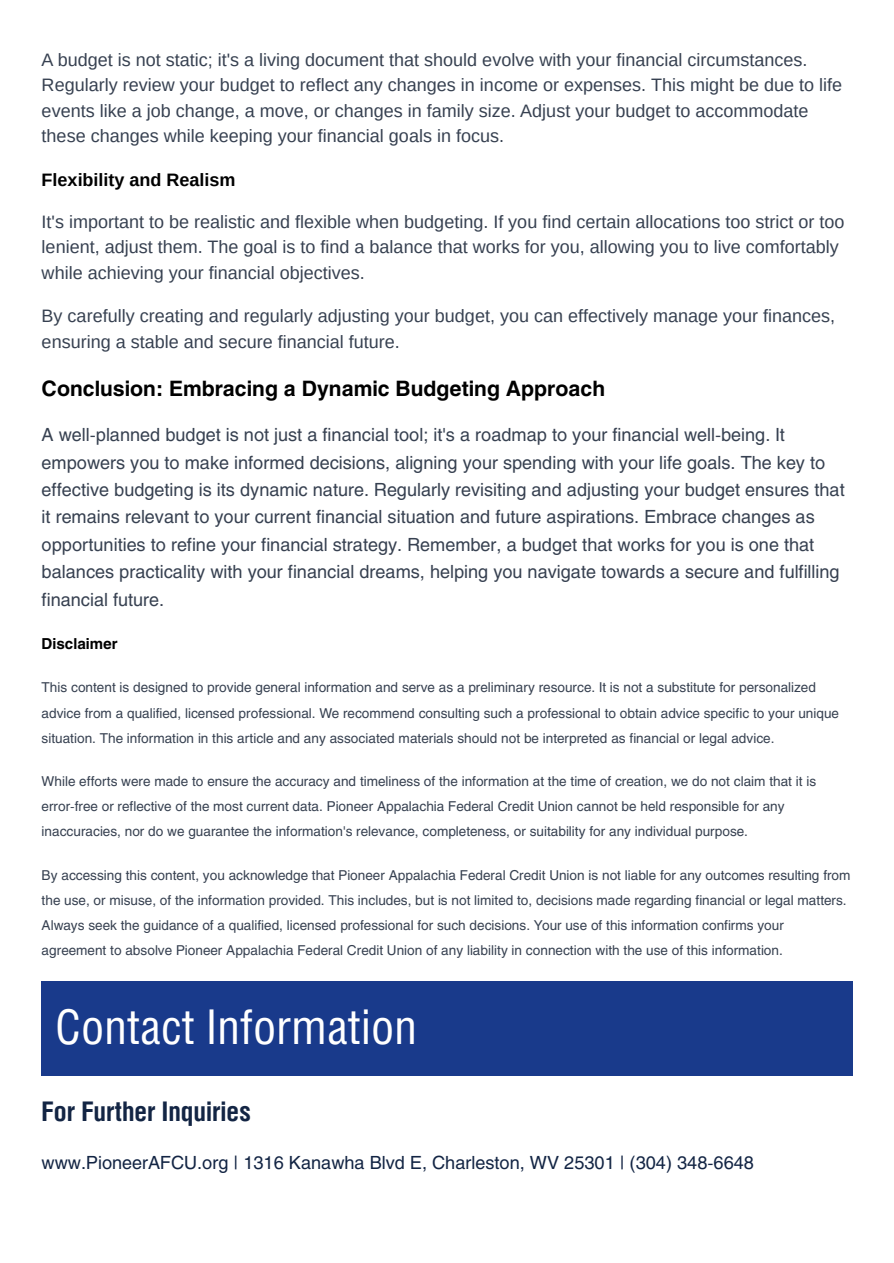
<style>
.page{position:relative;width:894px;height:1263px;background:#fff}
.page>*{position:absolute;margin:0;border:0;box-sizing:border-box;transform-origin:0 0}
.t1{font:48px "Helios Cond";color:#fff}
.t2{font:700 27px "Helios Cond";color:#132544}
.t3{font:700 21px "Helios";color:#000}
.t4{font:18px/25.2px "Arimo";color:#374151}
.t5{font:18px/27.6px "Helios";color:#374151}
.t6{font:18px "Helios";color:#132544}
.t7{font:700 18px "Arimo";color:#000}
.t8{font:700 15px "Helios";color:#000}
.t9{font:13.5px/25.2px "Helios";color:#374151}
</style>
<div class="page">
<div style="left:42px;top:981px;width:810px;height:94px;background:#193a8b"></div>
<p class="t4" style="left:42px;top:48px;width:801px">A budget is not static; it's a living document that should evolve with your financial circumstances.<br>Regularly review your budget to reflect any changes in income or expenses. This might be due to life events like a job change, a move, or changes in family size. Adjust your budget to accommodate these changes while keeping your financial goals in focus.</p>
<h2 class="t7" style="left:42px;top:169px;width:195px">Flexibility and Realism</h2>
<p class="t4" style="left:42px;top:209px;width:804px">It's important to be realistic and flexible when budgeting. If you find certain allocations too strict or too lenient, adjust them. The goal is to find a balance that works for you, allowing you to live comfortably while achieving your financial objectives.</p>
<p class="t4" style="left:42px;top:303px;width:794px;line-height:25.8px">By carefully creating and regularly adjusting your budget, you can effectively manage your finances, ensuring a stable and secure financial future.</p>
<p class="t3" style="left:42px;top:375px;width:564px">Conclusion: Embracing a Dynamic Budgeting Approach</p>
<p class="t5" style="left:42px;top:420px;width:804px">A well-planned budget is not just a financial tool; it's a roadmap to your financial well-being. It empowers you to make informed decisions, aligning your spending with your life goals. The key to effective budgeting is its dynamic nature. Regularly revisiting and adjusting your budget ensures that it remains relevant to your current financial situation and future aspirations. Embrace changes as opportunities to refine your financial strategy. Remember, a budget that works for you is one that balances practicality with your financial dreams, helping you navigate towards a secure and fulfilling financial future.</p>
<p class="t8" style="left:42px;top:634px;width:77px">Disclaimer</p>
<p class="t9" style="left:42px;top:674px;width:798px">This content is designed to provide general information and serve as a preliminary resource. It is not a substitute for personalized advice from a qualified, licensed professional. We recommend consulting such a professional to obtain advice specific to your unique situation. The information in this article and any associated materials should not be interpreted as financial or legal advice.</p>
<p class="t9" style="left:42px;top:769px;width:775px;line-height:24.8px">While efforts were made to ensure the accuracy and timeliness of the information at the time of creation, we do not claim that it is error-free or reflective of the most current data. Pioneer Appalachia Federal Credit Union cannot be held responsible for any inaccuracies, nor do we guarantee the information's relevance, completeness, or suitability for any individual purpose.</p>
<p class="t9" style="left:42px;top:862px;width:810px">By accessing this content, you acknowledge that Pioneer Appalachia Federal Credit Union is not liable for any outcomes resulting from the use, or misuse, of the information provided. This includes, but is not limited to, decisions made regarding financial or legal matters.<br>Always seek the guidance of a qualified, licensed professional for such decisions. Your use of this information confirms your agreement to absolve Pioneer Appalachia Federal Credit Union of any liability in connection with the use of this information.</p>
<p class="t1" style="left:55px;top:998px;width:363px">Contact Information</p>
<h1 class="t2" style="left:42px;top:1092px;width:211px">For Further Inquiries</h1>
<p class="t6" style="left:42px;top:1151px;width:713px">www.PioneerAFCU.org | 1316 Kanawha Blvd E, Charleston, WV 25301 | (304) 348-6648</p>
</div>
